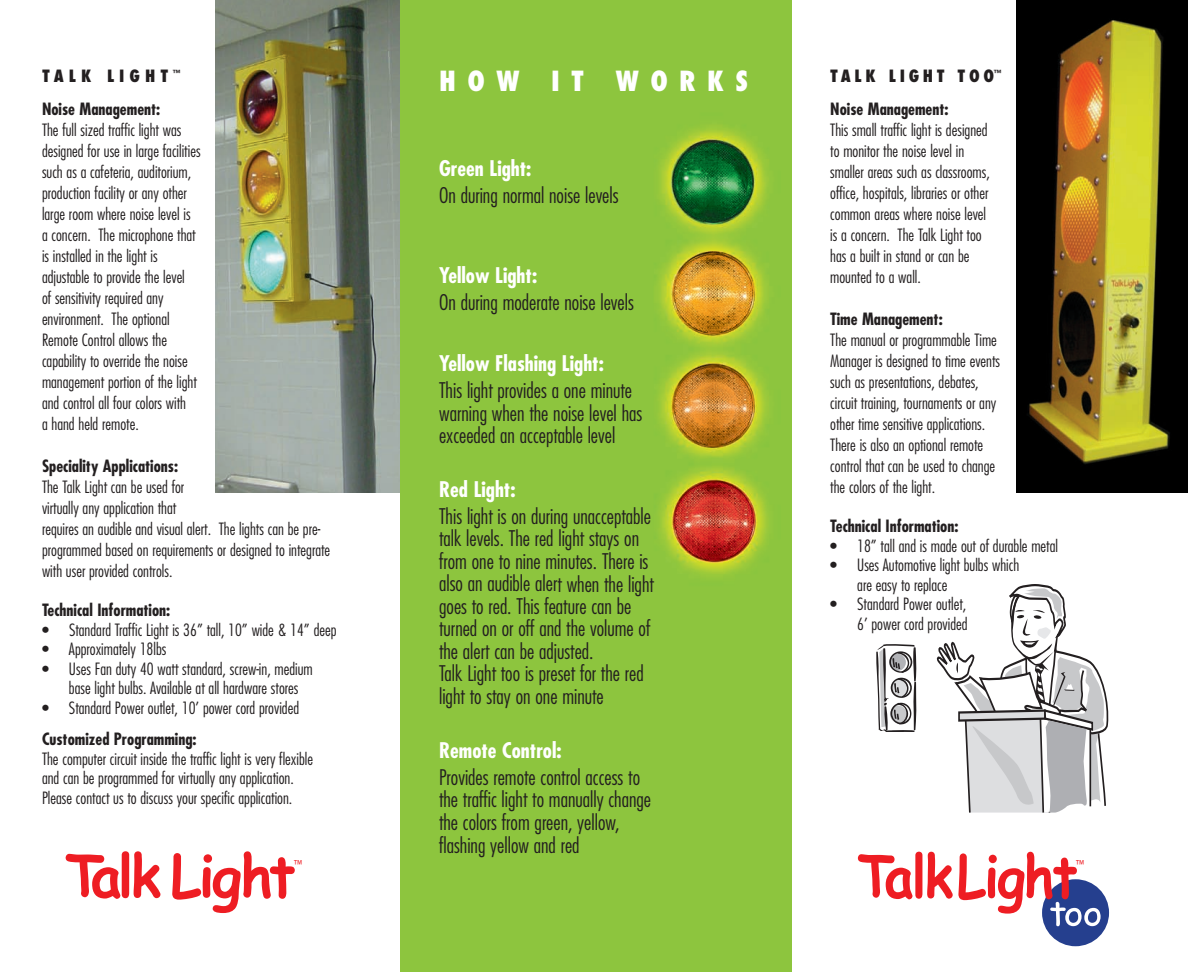
<style>
.page{position:relative;width:1188px;height:972px;background:#fff}
.page>*{position:absolute;margin:0;border:0;box-sizing:border-box;transform-origin:0 0}
.t1{font:800 condensed 27px "Futura";letter-spacing:.42em;color:#fff}
.t2{font:300 condensed 21px/22.5px "Futura";color:#231f20}
.t3{font:700 condensed 21px "Futura";color:#fff}
.t4{font:300 condensed 16.5px/21px "Futura";color:#231f20}
.t5{font:700 condensed 16.5px/33px "Futura";color:#231f20}
.t6{font:condensed 10.5px "Futura";color:#ee1d23}
.s1{font-weight:800}
</style>
<div class="page">
<div style="left:1042px;top:879px;width:67px;height:67px;background:#253f8e;border-radius:50%"></div>
<svg style="left:858px;top:852px;width:243px;height:74px"></svg>
<svg style="left:66px;top:851px;width:94px;height:48px"></svg>
<svg style="left:172px;top:851px;width:123px;height:62px"></svg>
<img style="left:1016px;top:0;width:172px;height:493px">
<img style="left:215px;top:0;width:185px;height:493px">
<img style="left:400px;top:0;width:392px;height:972px">
<svg style="left:937px;top:585px;width:171px;height:228px"></svg>
<svg style="left:876px;top:644px;width:41px;height:88px"></svg>
<p class="t5" style="left:42px;top:61px;width:140px"><span class="s1">TALK LIGHT</span> <sup>™<br></sup>Noise Management:</p>
<p class="t4" style="left:42px;top:121px;width:160px">The full sized traffic light was designed for use in large facilities such as a cafeteria, auditorium, production facility or any other large room where noise level is<br>a concern. The microphone that is installed in the light is adjustable to provide the level<br>of sensitivity required any environment. The optional<br>Remote Control allows the capability to override the noise management portion of the light and control all four colors with<br>a hand held remote.</p>
<p class="t5" style="left:42px;top:451px;width:138px">Speciality Applications:</p>
<p class="t4" style="left:42px;top:478px;width:290px">The Talk Light can be used for<br>virtually any application that<br>requires an audible and visual alert. The lights can be pre&shy;programmed based on requirements or designed to integrate with user provided controls.</p>
<p class="t5" style="left:42px;top:595px;width:130px">Technical Information:</p>
<p class="t4" style="left:42px;top:620px;width:296px">• Standard Traffic Light is 36” tall, 10” wide &amp; 14” deep</p>
<p class="t4" style="left:42px;top:640px;width:126px">• Approximately 18lbs</p>
<p class="t4" style="left:69px;top:660px;width:245px;line-height:19.5px;text-indent:-27px">• Uses Fan duty 40 watt standard, screw-in, medium base light bulbs. Available at all hardware stores</p>
<p class="t4" style="left:42px;top:698px;width:259px">• Standard Power outlet, 10’ power cord provided</p>
<p class="t5" style="left:42px;top:724px;width:156px">Customized Programming:</p>
<p class="t4" style="left:42px;top:750px;width:273px;line-height:19.5px">The computer circuit inside the traffic light is very flexible and can be programmed for virtually any application.<br>Please contact us to discuss your specific application.</p>
<h1 class="t1" style="left:439px;top:69px;width:311px">HOW IT WORKS</h1>
<p class="t3" style="left:439px;top:159px;width:94px">Green Light:</p>
<p class="t2" style="left:439px;top:185px;width:181px">On during normal noise levels</p>
<p class="t3" style="left:439px;top:266px;width:100px">Yellow Light:</p>
<p class="t2" style="left:439px;top:292px;width:196px">On during moderate noise levels</p>
<p class="t3" style="left:439px;top:354px;width:166px">Yellow Flashing Light:</p>
<p class="t2" style="left:439px;top:380px;width:205px">This light provides a one minute warning when the noise level has exceeded an acceptable level</p>
<p class="t3" style="left:439px;top:480px;width:78px">Red Light:</p>
<p class="t2" style="left:439px;top:506px;width:216px">This light is on during unacceptable talk levels. The red light stays on from one to nine minutes. There is also an audible alert when the light goes to red. This feature can be turned on or off and the volume of the alert can be adjusted.<br>Talk Light too is preset for the red light to stay on one minute</p>
<p class="t3" style="left:439px;top:741px;width:124px">Remote Control:</p>
<p class="t2" style="left:439px;top:767px;width:214px">Provides remote control access to the traffic light to manually change the colors from green, yellow, flashing yellow and red</p>
<p class="t5" style="left:830px;top:61px;width:172px"><span class="s1">TALK LIGHT TOO</span><sup>™<br></sup>Noise Management:</p>
<p class="t4" style="left:830px;top:121px;width:161px">This small traffic light is designed to monitor the noise level in smaller areas such as classrooms, office, hospitals, libraries or other common areas where noise level is a concern. The Talk Light too has a built in stand or can be mounted to a wall.</p>
<p class="t5" style="left:830px;top:304px;width:114px">Time Management:</p>
<p class="t4" style="left:830px;top:331px;width:171px">The manual or programmable Time<br>Manager is designed to time events such as presentations, debates, circuit training, tournaments or any other time sensitive applications.<br>There is also an optional remote control that can be used to change the colors of the light.</p>
<p class="t5" style="left:830px;top:511px;width:130px">Technical Information:</p>
<p class="t4" style="left:830px;top:536px;width:229px">• 18” tall and is made out of durable metal</p>
<p class="t4" style="left:857px;top:556px;width:164px;line-height:19.5px;text-indent:-27px">• Uses Automotive light bulbs which are easy to replace</p>
<p class="t4" style="left:830px;top:595px;width:139px;line-height:19.5px;text-align:right">• Standard Power outlet,<br>6’ power cord provided</p>
<p class="t6" style="left:294px;top:859px;width:9px">™</p>
<p class="t6" style="left:1076px;top:859px;width:9px">™</p>
</div>
